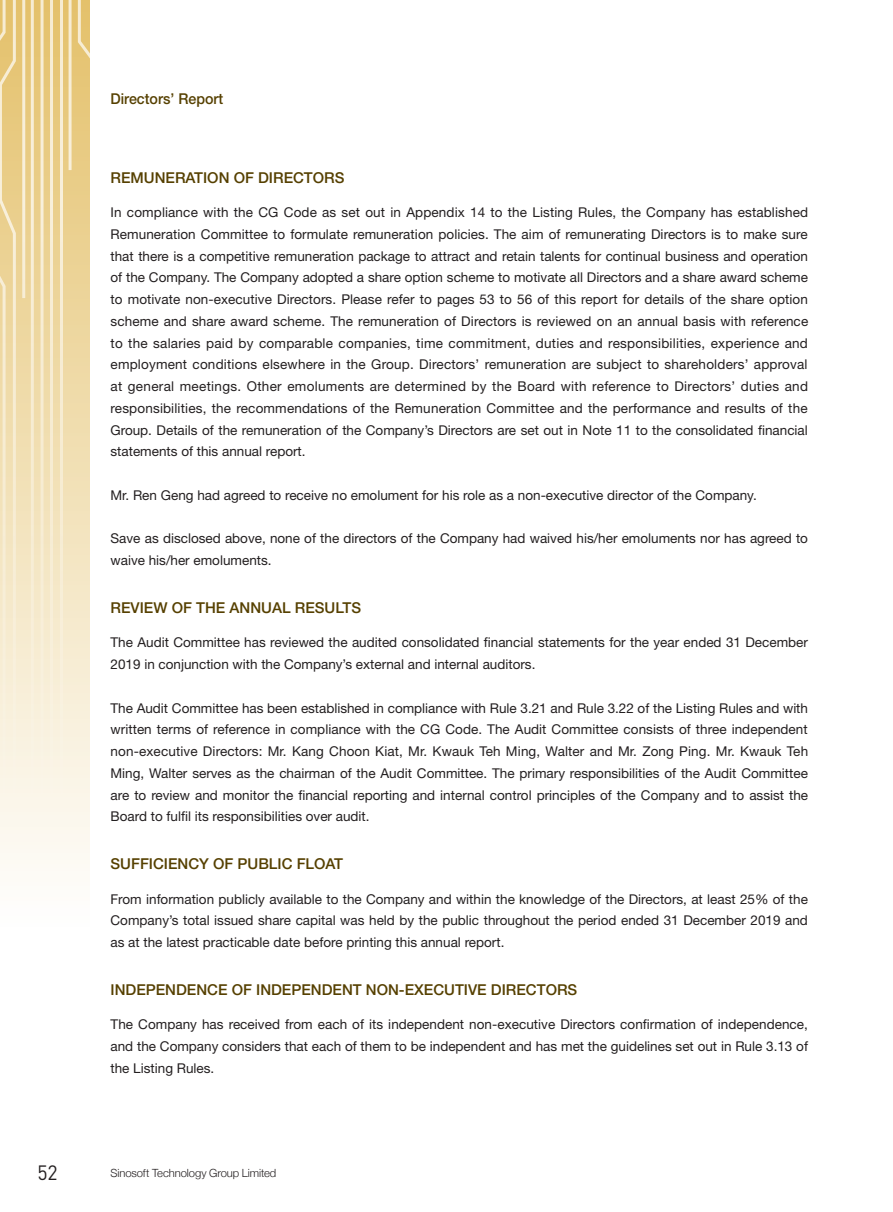
<style>
.page{position:relative;width:893px;height:1212px;background:#fff}
.page>*{position:absolute;margin:0;border:0;box-sizing:border-box;transform-origin:0 0}
.t1{font:20.4px "DIN";color:#231f20;scale:.95 1}
.t2{font:500 15px "Helvetica Neue LT Std";color:#564000}
.t3{font:500 15px "Helvetica Neue LT Std";color:#564000;scale:.95 1}
.t4{font:13.5px/21.8px "Helvetica Neue LT Std";color:#231f20;text-align:justify}
.t5{font:300 11.25px "Helvetica Neue";letter-spacing:-.01em;color:#231f20}
</style>
<div class="page">
<svg style="left:0;top:0;width:90px;height:868px;background:#f1e1b8"></svg>
<p class="t3" style="left:111px;top:90px;width:120px">Directors’ Report</p>
<p class="t2" style="left:111px;top:168px;width:235px">REMUNERATION OF DIRECTORS</p>
<p class="t4" style="left:111px;top:201px;width:699px">In compliance with the CG Code as set out in Appendix 14 to the Listing Rules, the Company has established Remuneration Committee to formulate remuneration policies. The aim of remunerating Directors is to make sure that there is a competitive remuneration package to attract and retain talents for continual business and operation of the Company. The Company adopted a share option scheme to motivate all Directors and a share award scheme to motivate non-executive Directors. Please refer to pages 53 to 56 of this report for details of the share option scheme and share award scheme. The remuneration of Directors is reviewed on an annual basis with reference to the salaries paid by comparable companies, time commitment, duties and responsibilities, experience and employment conditions elsewhere in the Group. Directors’ remuneration are subject to shareholders’ approval at general meetings. Other emoluments are determined by the Board with reference to Directors’ duties and responsibilities, the recommendations of the Remuneration Committee and the performance and results of the Group. Details of the remuneration of the Company’s Directors are set out in Note 11 to the consolidated financial statements of this annual report.</p>
<p class="t4" style="left:111px;top:484px;width:648px">Mr. Ren Geng had agreed to receive no emolument for his role as a non-executive director of the Company.</p>
<p class="t4" style="left:111px;top:527px;width:699px">Save as disclosed above, none of the directors of the Company had waived his/her emoluments nor has agreed to waive his/her emoluments.</p>
<p class="t2" style="left:111px;top:599px;width:252px">REVIEW OF THE ANNUAL RESULTS</p>
<p class="t4" style="left:111px;top:631px;width:699px">The Audit Committee has reviewed the audited consolidated financial statements for the year ended 31 December<br>2019 in conjunction with the Company’s external and internal auditors.</p>
<p class="t4" style="left:111px;top:697px;width:699px">The Audit Committee has been established in compliance with Rule 3.21 and Rule 3.22 of the Listing Rules and with written terms of reference in compliance with the CG Code. The Audit Committee consists of three independent non-executive Directors: Mr. Kang Choon Kiat, Mr. Kwauk Teh Ming, Walter and Mr. Zong Ping. Mr. Kwauk Teh Ming, Walter serves as the chairman of the Audit Committee. The primary responsibilities of the Audit Committee are to review and monitor the financial reporting and internal control principles of the Company and to assist the Board to fulfil its responsibilities over audit.</p>
<p class="t2" style="left:111px;top:855px;width:234px">SUFFICIENCY OF PUBLIC FLOAT</p>
<p class="t4" style="left:111px;top:888px;width:699px">From information publicly available to the Company and within the knowledge of the Directors, at least 25% of the Company’s total issued share capital was held by the public throughout the period ended 31 December 2019 and as at the latest practicable date before printing this annual report.</p>
<p class="t2" style="left:111px;top:981px;width:468px">INDEPENDENCE OF INDEPENDENT NON-EXECUTIVE DIRECTORS</p>
<p class="t4" style="left:111px;top:1013px;width:699px">The Company has received from each of its independent non-executive Directors confirmation of independence, and the Company considers that each of them to be independent and has met the guidelines set out in Rule 3.13 of the Listing Rules.</p>
<h1 class="t1" style="left:37px;top:1159px;width:23px">52</h1>
<p class="t5" style="left:111px;top:1164px;width:167px">Sinosoft Technology Group Limited</p>
</div>
